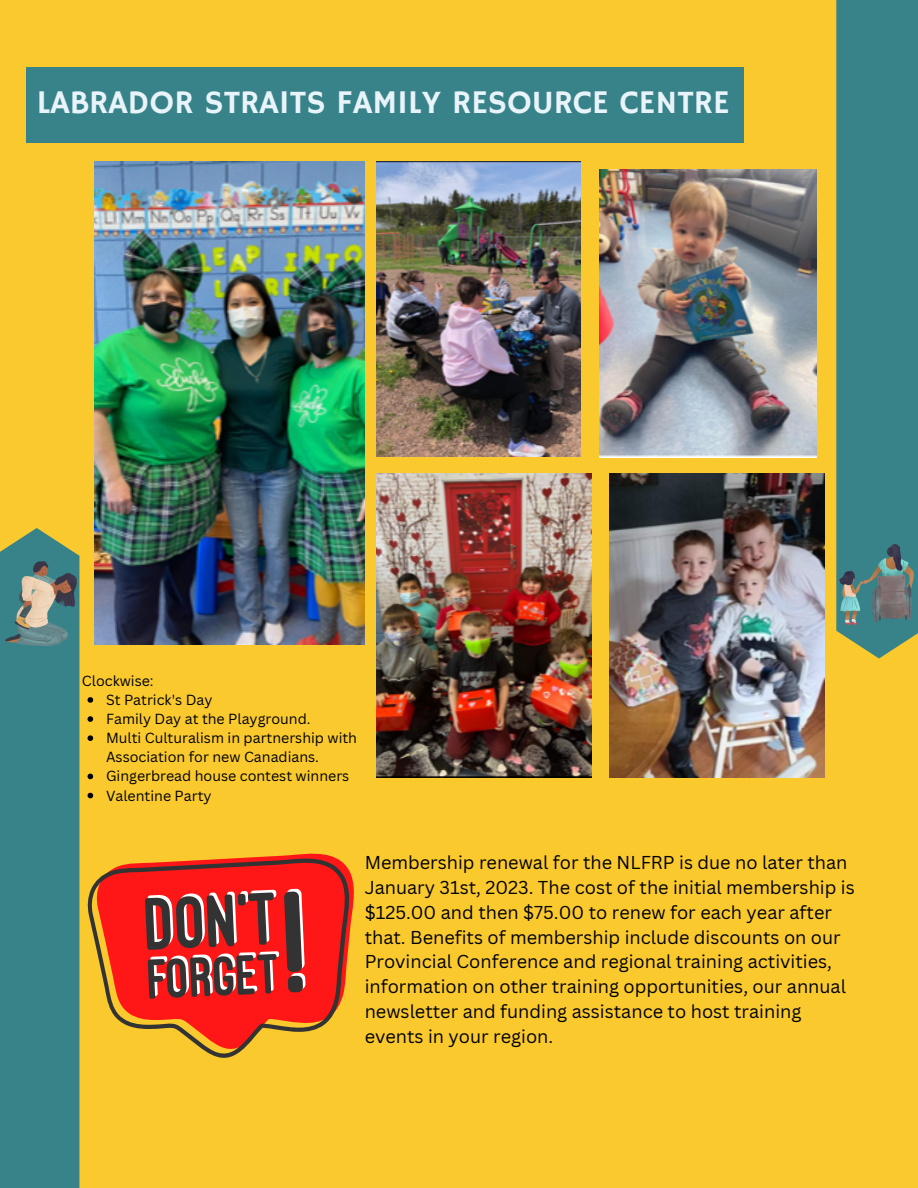
<style>
.page{position:relative;width:918px;height:1188px;background:#f9c92e}
.page>*{position:absolute;margin:0;border:0;box-sizing:border-box;transform-origin:0 0}
.t1{font:33px "Hammersmith One";color:#e8f3fa}
.t2{font:18.15px/24.9px "Canva Sans";color:#000}
.t3{font:14.25px/19.2px "Canva Sans";color:#000}
</style>
<div class="page">
<div style="left:0;top:528px;width:79px;height:660px;background:#378389"></div>
<div style="left:836px;top:0;width:82px;height:659px;background:#378389"></div>
<div style="left:26px;top:67px;width:718px;height:75px;background:#378389"></div>
<img style="left:377px;top:162px;width:203px;height:295px">
<img style="left:600px;top:169px;width:217px;height:288px">
<img style="left:377px;top:473px;width:215px;height:304px">
<img style="left:94px;top:162px;width:270px;height:483px">
<img style="left:610px;top:473px;width:215px;height:304px">
<svg style="left:259px;top:853px;width:95px;height:68px"></svg>
<svg style="left:87px;top:857px;width:264px;height:201px;fill:#ff1616"></svg>
<svg style="left:145px;top:889px;width:161px;height:110px;background:#ab4242"></svg>
<img style="left:839px;top:545px;width:75px;height:80px">
<img style="left:6px;top:562px;width:71px;height:83px">
<svg style="left:88px;top:697px;width:5px;height:6px"></svg>
<svg style="left:88px;top:716px;width:5px;height:6px"></svg>
<svg style="left:88px;top:735px;width:5px;height:6px"></svg>
<svg style="left:88px;top:774px;width:5px;height:5px"></svg>
<svg style="left:88px;top:793px;width:5px;height:5px"></svg>
<h1 class="t1" style="left:37px;top:83px;width:694px">LABRADOR STRAITS FAMILY RESOURCE CENTRE</h1>
<p class="t3" style="left:82px;top:671px;width:73px">Clockwise:</p>
<p class="t3" style="left:106px;top:690px;width:253px">St Patrick's Day<br>Family Day at the Playground.<br>Multi Culturalism in partnership with<br>Association for new Canadians.<br>Gingerbread house contest winners<br>Valentine Party</p>
<p class="t2" style="left:365px;top:850px;width:492px">Membership renewal for the NLFRP is due no later than January 31st, 2023. The cost of the initial membership is $125.00 and then $75.00 to renew for each year after that. Benefits of membership include discounts on our Provincial Conference and regional training activities, information on other training opportunities, our annual newsletter and funding assistance to host training events in your region.</p>
</div>
